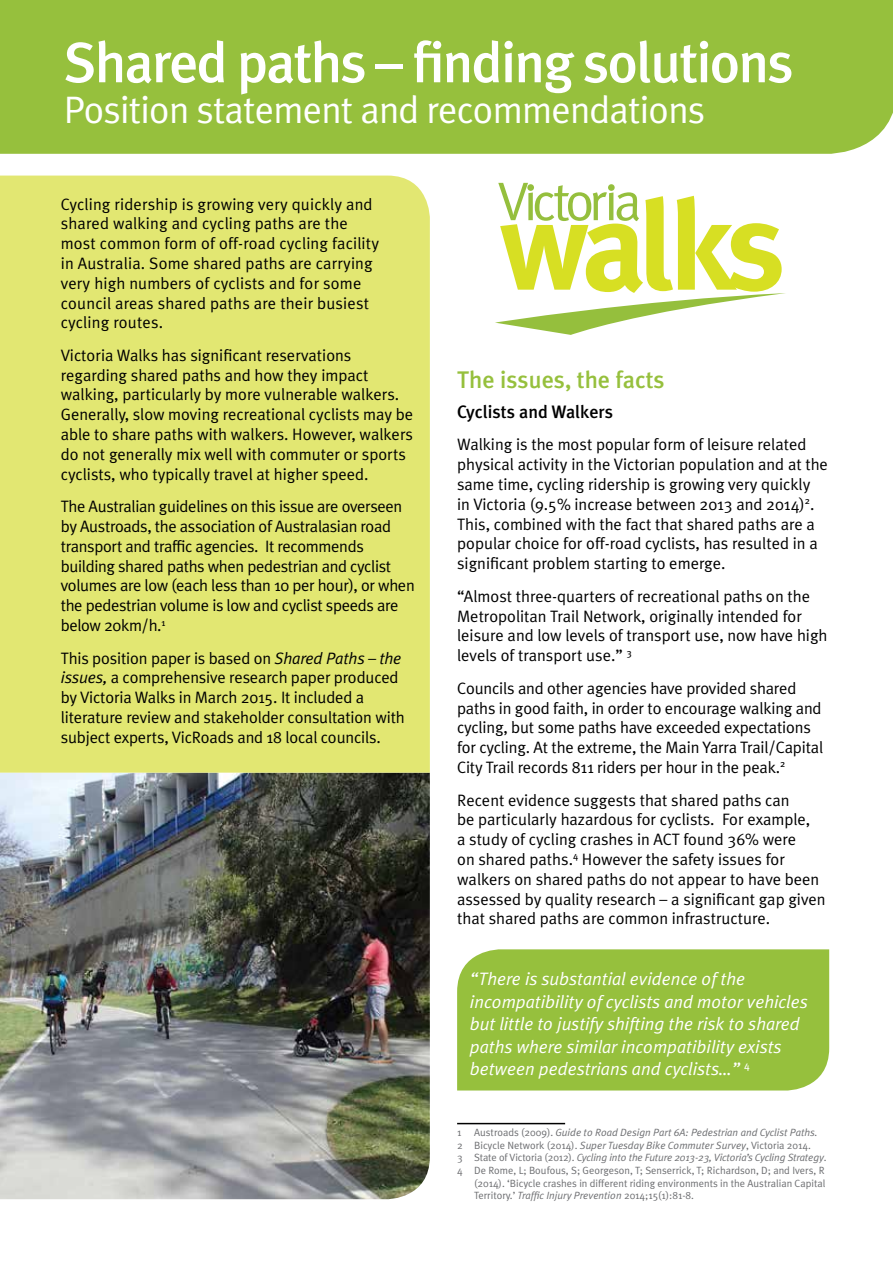
<style>
.page{position:relative;width:893px;height:1263px;background:#fff}
.page>*{position:absolute;margin:0;border:0;box-sizing:border-box;transform-origin:0 0}
.t1{font:500 57px "Meta Plus";letter-spacing:-.03em;color:#fff}
.t2{font:38.25px "Meta Plus Normal";letter-spacing:-.02em;color:#fff}
.t3{font:500 24px "Meta Plus";color:#96c03d}
.t4{font:italic 18px/22.5px "Meta Plus Normal";color:#fff}
.t5{font:500 18px "Meta Plus";color:#000}
.t6{font:16.5px/19.8px "Meta Plus Normal";color:#000}
.t7{font:16.5px/19.8px "Meta Plus Normal";letter-spacing:-.02em;color:#000}
.t8{font:10.5px "Meta Plus Normal";color:#6d6e71}
.t9{font:italic 10.5px "Meta Plus Normal";letter-spacing:-.01em;color:#6d6e71}
.s1{font-style:italic}
.s2{font-style:normal}
</style>
<div class="page">
<img style="left:0;top:773px;width:430px;height:426px">
<div style="left:457px;top:949px;width:372px;height:141px;background:#96c03d"></div>
<div style="left:0;top:176px;width:430px;height:597px;background:#e2e772"></div>
<div style="left:0;top:0;width:893px;height:154px;background:#96c03d"></div>
<svg style="left:495px;top:183px;width:290px;height:152px"></svg>
<hr style="left:457px;top:1123px;width:108px;height:1px;background:#000">
<h1 class="t1" style="left:64px;top:29px;width:731px">Shared paths – finding solutions</h1>
<h2 class="t2" style="left:64px;top:87px;width:643px">Position statement and recommendations</h2>
<p class="t6" style="left:61px;top:194px;width:320px">Cycling ridership is growing very quickly and shared walking and cycling paths are the most common form of off-road cycling facility in Australia. Some shared paths are carrying very high numbers of cyclists and for some council areas shared paths are their busiest cycling routes.</p>
<p class="t6" style="left:61px;top:345px;width:354px">Victoria Walks has significant reservations regarding shared paths and how they impact walking, particularly by more vulnerable walkers.<br>Generally, slow moving recreational cyclists may be able to share paths with walkers. However, walkers do not generally mix well with commuter or sports cyclists, who typically travel at higher speed.</p>
<p class="t7" style="left:61px;top:496px;width:355px">The Australian guidelines on this issue are overseen by Austroads, the association of Australasian road transport and traffic agencies. It recommends building shared paths when pedestrian and cyclist volumes are low (each less than 10 per hour), or when the pedestrian volume is low and cyclist speeds are below 20km/h.<sup>1</sup></p>
<p class="t6" style="left:61px;top:648px;width:345px">This position paper is based on <span class="s1">Shared Paths – the issues,</span> a comprehensive research paper produced by Victoria Walks in March 2015. It included a literature review and stakeholder consultation with subject experts, VicRoads and 18 local councils.</p>
<h3 class="t3" style="left:457px;top:365px;width:209px">The issues, the facts</h3>
<p class="t5" style="left:457px;top:401px;width:157px">Cyclists and Walkers</p>
<p class="t6" style="left:457px;top:435px;width:372px">Walking is the most popular form of leisure related physical activity in the Victorian population and at the same time, cycling ridership is growing very quickly<br>in Victoria (9.5% increase between 2013 and 2014)<sup>2</sup>.<br>This, combined with the fact that shared paths are a popular choice for off-road cyclists, has resulted in a significant problem starting to emerge.</p>
<p class="t6" style="left:457px;top:586px;width:372px">“Almost three-quarters of recreational paths on the Metropolitan Trail Network, originally intended for leisure and low levels of transport use, now have high levels of transport use.” <sup>3</sup></p>
<p class="t6" style="left:457px;top:678px;width:367px">Councils and other agencies have provided shared paths in good faith, in order to encourage walking and cycling, but some paths have exceeded expectations for cycling. At the extreme, the Main Yarra Trail/Capital City Trail records 811 riders per hour in the peak.<sup>2</sup></p>
<p class="t6" style="left:457px;top:790px;width:370px">Recent evidence suggests that shared paths can<br>be particularly hazardous for cyclists. For example,<br>a study of cycling crashes in ACT found 36% were<br>on shared paths.<sup>4</sup> However the safety issues for walkers on shared paths do not appear to have been assessed by quality research – a significant gap given that shared paths are common infrastructure.</p>
<p class="t4" style="left:470px;top:967px;width:339px">“There is substantial evidence of the incompatibility of cyclists and motor vehicles but little to justify shifting the risk to shared paths where similar incompatibility exists between pedestrians and cyclists…” <sup>4</sup></p>
<p class="t9" style="left:457px;top:1126px;width:362px"><span class="s2">1 Austroads (2009).</span> Guide to Road Design Part 6A: Pedestrian and Cyclist Paths.</p>
<p class="t8" style="left:457px;top:1139px;width:355px">2 Bicycle Network (2014). <span class="s1">Super Tuesday Bike Commuter Survey</span>, Victoria 2014.</p>
<p class="t9" style="left:457px;top:1152px;width:371px"><span class="s2">3 State of Victoria (2012).</span> Cycling into the Future 2013-23, Victoria’s Cycling Strategy<span class="s2">.</span></p>
<p class="t8" style="left:457px;top:1164px;width:369px">4 De Rome, L; Boufous, S; Georgeson, T; Senserrick, T; Richardson, D; and Ivers, R</p>
<p class="t8" style="left:474px;top:1177px;width:353px">(2014). ‘Bicycle crashes in different riding environments in the Australian Capital</p>
<p class="t8" style="left:474px;top:1189px;width:221px">Territory.’ <span class="s1">Traffic Injury Prevention</span> 2014;15(1):81-8.</p>
</div>
